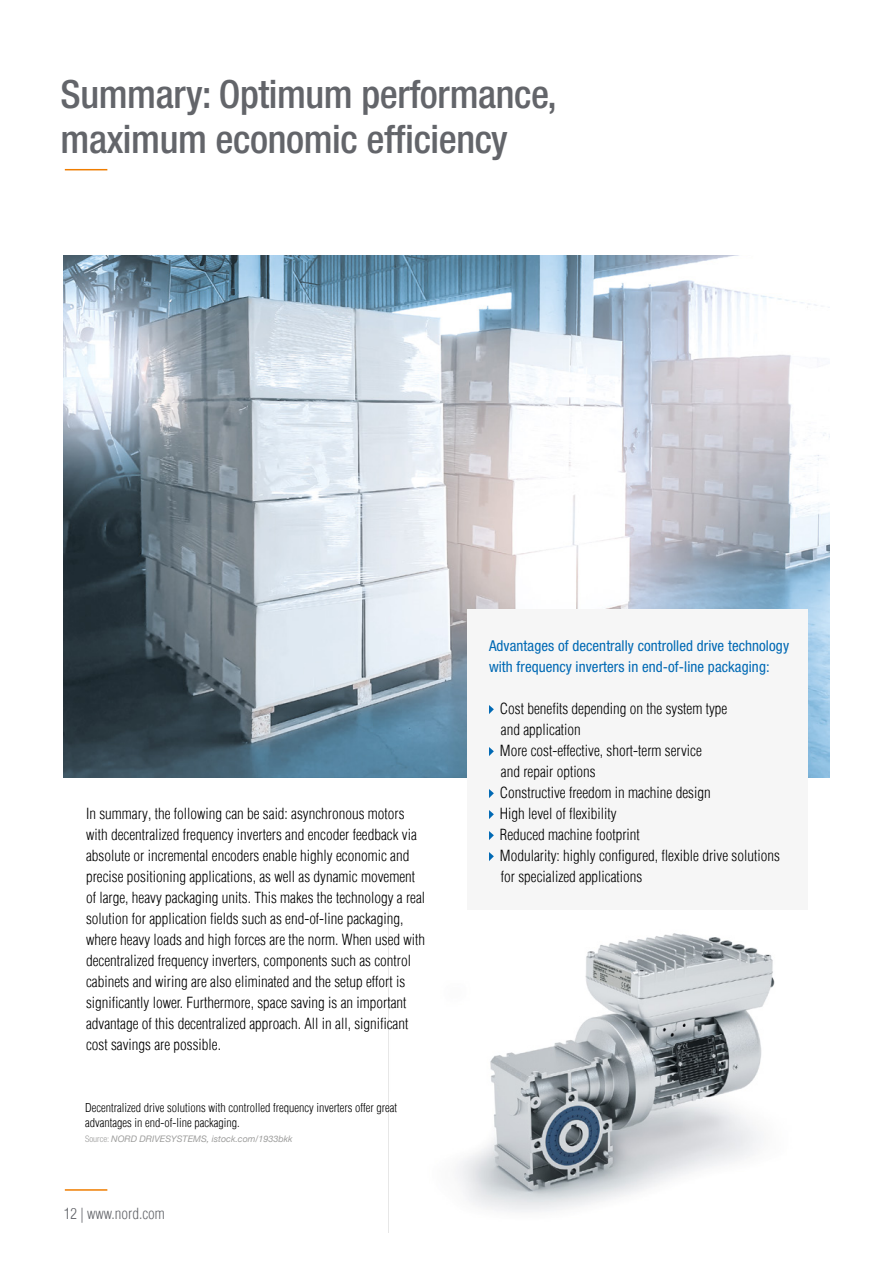
<style>
.page{position:relative;width:893px;height:1263px;background:#fff}
.page>*{position:absolute;margin:0;border:0;box-sizing:border-box;transform-origin:0 0}
.t1{font:500 condensed 39px/45px "Helvetica Neue LT Std";letter-spacing:-.01em;color:#63656a}
.t2{font:300 condensed 15px/21px "Helvetica Com";color:#000}
.t3{font:condensed 15px/21px "Helvetica Neue LT Std";letter-spacing:.005em;color:#0069b4}
.t4{font:300 condensed 15px "Helvetica Com";color:#63656a}
.t5{font:300 condensed 12px/15px "Helvetica Com";color:#000}
.t6{font:italic 9px "Helvetica Neue";color:#9d9d9c}
.s1{font-family:"Helvetica Neue LT Std";font-weight:300;font-style:normal;font-stretch:condensed}
</style>
<div class="page">
<img style="left:64px;top:255px;width:765px;height:522px">
<img style="left:388px;top:903px;width:387px;height:329px">
<hr style="left:65px;top:1189px;width:42px;height:2px;background:#ef7d00">
<hr style="left:65px;top:169px;width:42px;height:1px;background:#ef7d00">
<div style="left:468px;top:609px;width:340px;height:301px;background:#f6f6f6"></div>
<svg style="left:489px;top:705px;width:5px;height:9px"></svg>
<svg style="left:489px;top:747px;width:5px;height:9px"></svg>
<svg style="left:489px;top:789px;width:5px;height:9px"></svg>
<svg style="left:489px;top:810px;width:5px;height:9px"></svg>
<svg style="left:489px;top:831px;width:5px;height:9px"></svg>
<svg style="left:489px;top:852px;width:5px;height:9px"></svg>
<h1 class="t1" style="left:61px;top:71px;width:498px">Summary: Optimum performance, maximum economic efficiency</h1>
<p class="t2" style="left:86px;top:803px;width:341px">In summary, the following can be said: asynchronous motors with decentralized frequency inverters and encoder feedback via absolute or incremental encoders enable highly economic and precise positioning applications, as well as dynamic movement of large, heavy packaging units. This makes the technology a real solution for application fields such as end-of-line packaging, where heavy loads and high forces are the norm. When used with decentralized frequency inverters, components such as control cabinets and wiring are also eliminated and the setup effort is significantly lower. Furthermore, space saving is an important advantage of this decentralized approach. All in all, significant cost savings are possible.</p>
<p class="t5" style="left:85px;top:1100px;width:313px">Decentralized drive solutions with controlled frequency inverters offer great advantages in end-of-line packaging.</p>
<p class="t6" style="left:85px;top:1132px;width:209px"><span class="s1">Source:</span> NORD DRIVESYSTEMS, istock.com/1933bkk</p>
<p class="t4" style="left:64px;top:1204px;width:103px">12 | www.nord.com</p>
<p class="t3" style="left:489px;top:635px;width:302px">Advantages of decentrally controlled drive technology with frequency inverters in end-of-line packaging:</p>
<p class="t2" style="left:500px;top:698px;width:281px">Cost benefits depending on the system type<br>and application<br>More cost-effective, short-term service<br>and repair options<br>Constructive freedom in machine design<br>High level of flexibility<br>Reduced machine footprint<br>Modularity: highly configured, flexible drive solutions for specialized applications</p>
</div>
